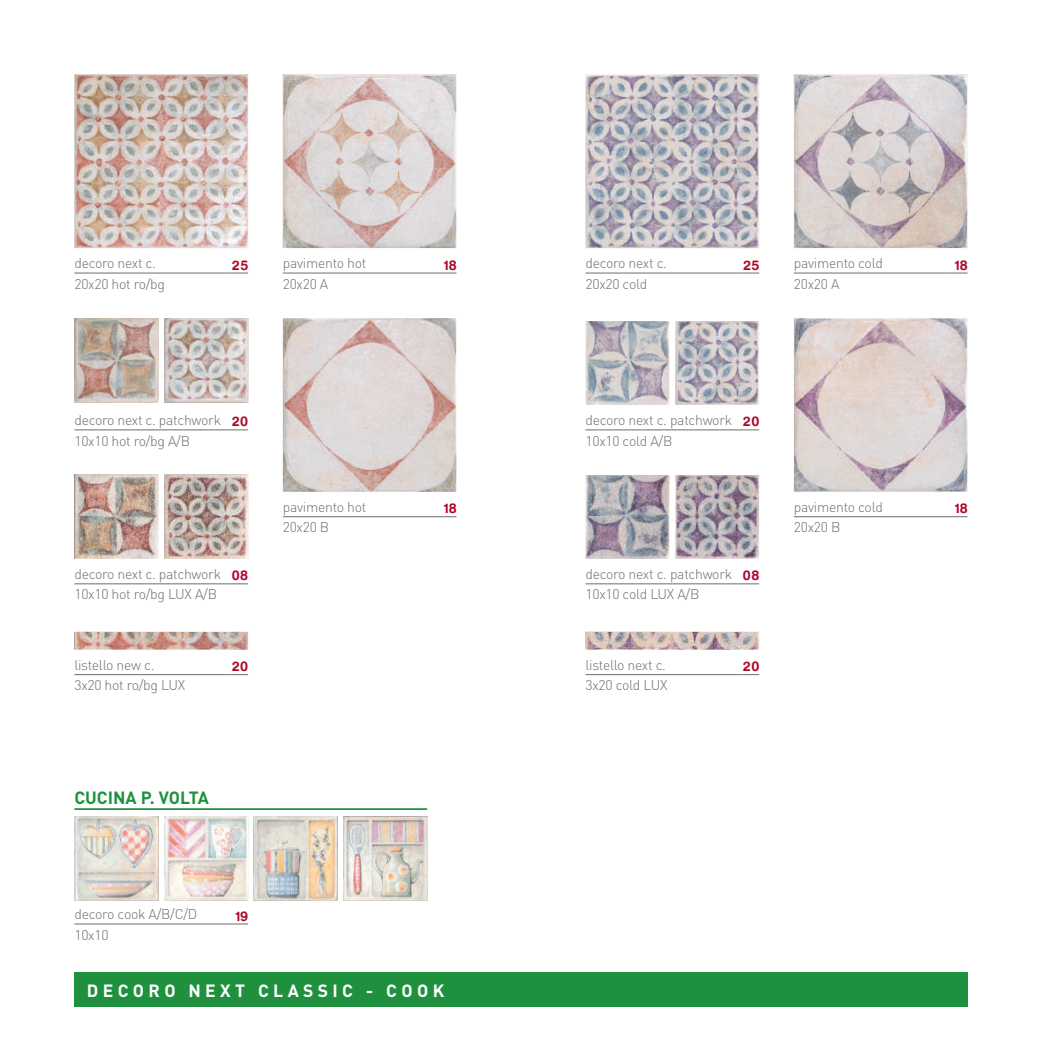
<style>
.page{position:relative;width:1042px;height:1042px;background:#fff}
.page>*{position:absolute;margin:0;border:0;box-sizing:border-box;transform-origin:0 0}
.t1{font:700 17.5px "DIN";letter-spacing:.25em;color:#fff}
.t2{font:700 17.5px "DIN";color:#1f913e}
.t3{font:300 14px/20.7px "DIN";letter-spacing:-.02em;color:#6c6d70}
.t4{font:14px "Harabara";letter-spacing:.1em;color:#b0092c}
.s1{font-family:"Harabara";font-weight:400;color:#b0092c}
</style>
<div class="page">
<div style="left:74px;top:972px;width:893px;height:35px;background:#1f913e"></div>
<img style="left:74px;top:74px;width:174px;height:174px">
<img style="left:585px;top:74px;width:174px;height:174px">
<img style="left:283px;top:74px;width:173px;height:174px">
<hr style="left:283px;top:273px;width:152px;height:1px;background:#6c6d70">
<svg style="left:435px;top:273px;width:21px;height:1px"></svg>
<img style="left:283px;top:318px;width:173px;height:174px">
<hr style="left:283px;top:516px;width:152px;height:1px;background:#6c6d70">
<svg style="left:435px;top:516px;width:21px;height:1px"></svg>
<img style="left:794px;top:74px;width:173px;height:174px">
<hr style="left:794px;top:273px;width:152px;height:1px;background:#6c6d70">
<svg style="left:946px;top:273px;width:21px;height:1px"></svg>
<img style="left:794px;top:318px;width:173px;height:174px">
<hr style="left:794px;top:516px;width:152px;height:1px;background:#6c6d70">
<svg style="left:946px;top:516px;width:21px;height:1px"></svg>
<hr style="left:74px;top:273px;width:152px;height:1px;background:#6c6d70">
<svg style="left:226px;top:273px;width:22px;height:1px"></svg>
<hr style="left:585px;top:273px;width:152px;height:1px;background:#6c6d70">
<svg style="left:737px;top:273px;width:22px;height:1px"></svg>
<img style="left:74px;top:318px;width:84px;height:84px">
<img style="left:164px;top:318px;width:84px;height:84px">
<hr style="left:74px;top:429px;width:152px;height:1px;background:#6c6d70">
<svg style="left:226px;top:429px;width:22px;height:1px"></svg>
<img style="left:74px;top:475px;width:84px;height:84px">
<img style="left:164px;top:475px;width:84px;height:84px">
<hr style="left:74px;top:583px;width:152px;height:1px;background:#6c6d70">
<svg style="left:226px;top:583px;width:22px;height:1px"></svg>
<img style="left:585px;top:321px;width:84px;height:84px">
<img style="left:675px;top:321px;width:84px;height:84px">
<hr style="left:585px;top:429px;width:152px;height:1px;background:#6c6d70">
<svg style="left:737px;top:429px;width:22px;height:1px"></svg>
<img style="left:585px;top:475px;width:84px;height:84px">
<img style="left:675px;top:475px;width:84px;height:84px">
<hr style="left:585px;top:583px;width:152px;height:1px;background:#6c6d70">
<svg style="left:737px;top:583px;width:22px;height:1px"></svg>
<img style="left:74px;top:632px;width:174px;height:18px">
<hr style="left:74px;top:674px;width:152px;height:1px;background:#6c6d70">
<svg style="left:226px;top:674px;width:22px;height:1px"></svg>
<img style="left:585px;top:632px;width:174px;height:18px">
<hr style="left:585px;top:674px;width:152px;height:1px;background:#6c6d70">
<svg style="left:737px;top:674px;width:22px;height:1px"></svg>
<img style="left:253px;top:816px;width:84px;height:84px">
<img style="left:74px;top:816px;width:84px;height:84px">
<img style="left:343px;top:816px;width:84px;height:84px">
<img style="left:164px;top:816px;width:84px;height:84px">
<hr style="left:74px;top:923px;width:152px;height:1px;background:#6c6d70">
<svg style="left:226px;top:923px;width:22px;height:1px"></svg>
<hr style="left:74px;top:808px;width:353px;height:2px;background:#1f913e">
<p class="t3" style="left:74px;top:252px;width:83px">decoro next c.</p>
<p class="t4" style="left:233px;top:258px;width:17px">25</p>
<p class="t3" style="left:74px;top:273px;width:92px">20x20 hot ro/bg</p>
<p class="t3" style="left:283px;top:252px;width:85px">pavimento hot</p>
<p class="t4" style="left:444px;top:258px;width:14px">18</p>
<p class="t3" style="left:283px;top:273px;width:47px">20x20 A</p>
<p class="t3" style="left:74px;top:409px;width:175px">decoro next c. patchwork <span class="s1">20<br></span>10x10 hot ro/bg A/B</p>
<p class="t3" style="left:74px;top:563px;width:175px">decoro next c. patchwork <span class="s1">08<br></span>10x10 hot ro/bg LUX A/B</p>
<p class="t3" style="left:74px;top:654px;width:81px">listello new c.</p>
<p class="t4" style="left:232px;top:659px;width:17px">20</p>
<p class="t3" style="left:74px;top:675px;width:112px">3x20 hot ro/bg LUX</p>
<p class="t3" style="left:283px;top:496px;width:85px">pavimento hot</p>
<p class="t4" style="left:444px;top:501px;width:14px">18</p>
<p class="t3" style="left:283px;top:517px;width:48px">20x20 B</p>
<p class="t2" style="left:74px;top:786px;width:11px">CUCI</p>
<p class="t2" style="left:113px;top:786px;width:95px">NA P. VOLTA</p>
<p class="t3" style="left:74px;top:903px;width:124px">decoro cook A/B/C/D</p>
<p class="t4" style="left:236px;top:908px;width:14px">19</p>
<p class="t3" style="left:74px;top:924px;width:36px">10x10</p>
<p class="t1" style="left:87px;top:979px;width:46px">DECORO</p>
<p class="t1" style="left:188px;top:979px;width:84px">NEXT CLASSIC</p>
<p class="t1" style="left:366px;top:979px;width:78px">- COOK</p>
<p class="t3" style="left:585px;top:252px;width:83px">decoro next c.</p>
<p class="t4" style="left:743px;top:258px;width:17px">25</p>
<p class="t3" style="left:585px;top:273px;width:63px">20x20 cold</p>
<p class="t3" style="left:794px;top:252px;width:91px">pavimento cold</p>
<p class="t4" style="left:955px;top:258px;width:14px">18</p>
<p class="t3" style="left:794px;top:273px;width:47px">20x20 A</p>
<p class="t3" style="left:585px;top:409px;width:175px">decoro next c. patchwork <span class="s1">20<br></span>10x10 cold A/B</p>
<p class="t3" style="left:585px;top:563px;width:175px">decoro next c. patchwork <span class="s1">08<br></span>10x10 cold LUX A/B</p>
<p class="t3" style="left:585px;top:654px;width:82px">listello next c.</p>
<p class="t4" style="left:743px;top:659px;width:17px">20</p>
<p class="t3" style="left:585px;top:675px;width:83px">3x20 cold LUX</p>
<p class="t3" style="left:794px;top:496px;width:91px">pavimento cold</p>
<p class="t4" style="left:955px;top:501px;width:14px">18</p>
<p class="t3" style="left:794px;top:517px;width:48px">20x20 B</p>
</div>
